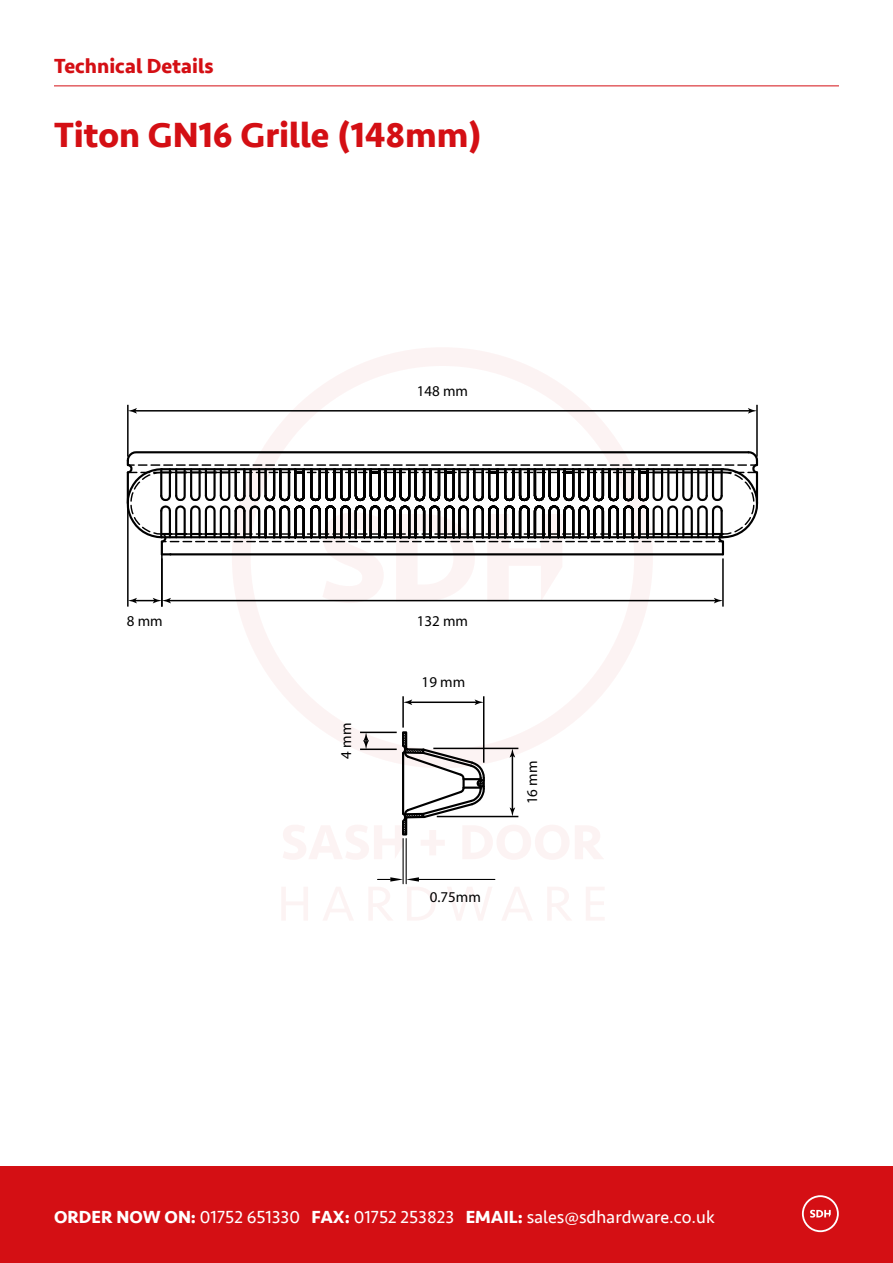
<style>
.page{position:relative;width:893px;height:1263px;background:#fff}
.page>*{position:absolute;margin:0;border:0;box-sizing:border-box;transform-origin:0 0}
.t1{font:700 36px "Seravek";color:#d40f14}
.t2{font:700 21px "Seravek";color:#d40f14}
.t3{font:18px "Seravek";color:#fff}
.t4{font:15px "Myriad Pro";color:#000}
.s1{font-weight:700}
</style>
<div class="page">
<div style="left:0;top:1166px;width:893px;height:97px;background:#d40f14"></div>
<svg style="left:802px;top:1195px;width:37px;height:37px"></svg>
<hr style="left:54px;top:85px;width:785px;height:1px;background:#d40f14">
<svg style="left:237px;top:348px;width:411px;height:382px"></svg>
<svg style="left:282px;top:887px;width:26px;height:33px"></svg>
<svg style="left:323px;top:887px;width:30px;height:33px"></svg>
<svg style="left:447px;top:887px;width:45px;height:33px"></svg>
<svg style="left:502px;top:887px;width:30px;height:33px"></svg>
<svg style="left:548px;top:887px;width:23px;height:33px"></svg>
<svg style="left:586px;top:887px;width:18px;height:33px"></svg>
<hr style="left:722px;top:558px;width:2px;height:49px;background:#000">
<hr style="left:756px;top:405px;width:2px;height:52px;background:#000">
<hr style="left:127px;top:405px;width:2px;height:52px;background:#000">
<hr style="left:134px;top:410px;width:617px;height:2px;background:#000">
<svg style="left:128px;top:408px;width:9px;height:6px"></svg>
<svg style="left:748px;top:408px;width:9px;height:6px"></svg>
<hr style="left:161px;top:555px;width:2px;height:52px;background:#000">
<hr style="left:127px;top:509px;width:2px;height:98px;background:#000">
<svg style="left:126px;top:450px;width:633px;height:153px"></svg>
<hr style="left:403px;top:838px;width:1px;height:46px;background:#000">
<hr style="left:406px;top:838px;width:1px;height:46px;background:#000">
<hr style="left:419px;top:879px;width:76px;height:1px;background:#000">
<svg style="left:369px;top:877px;width:67px;height:43px"></svg>
<hr style="left:402px;top:696px;width:2px;height:32px;background:#000">
<hr style="left:483px;top:696px;width:1px;height:67px;background:#000">
<hr style="left:409px;top:701px;width:69px;height:2px;background:#000">
<svg style="left:475px;top:699px;width:8px;height:6px"></svg>
<svg style="left:403px;top:699px;width:9px;height:6px"></svg>
<svg style="left:283px;top:730px;width:320px;height:130px"></svg>
<p class="t2" style="left:54px;top:50px;width:161px">Technical Details</p>
<h1 class="t1" style="left:54px;top:107px;width:430px">Titon GN16 Grille (148mm)</h1>
<p class="t4" style="left:127px;top:611px;width:37px">8 mm</p>
<p class="t4" style="left:417px;top:381px;width:53px">148 mm</p>
<p class="t4" style="left:337px;top:759px;width:37px;rotate:-90deg">4 mm</p>
<p class="t4" style="left:417px;top:611px;width:53px">132 mm</p>
<p class="t4" style="left:422px;top:673px;width:45px">19 mm</p>
<p class="t4" style="left:430px;top:887px;width:53px">0.75mm</p>
<p class="t4" style="left:523px;top:804px;width:45px;rotate:-90deg">16 mm</p>
<p class="t3" style="left:54px;top:1203px;width:662px"><span class="s1">ORDER NOW ON:</span> 01752 651330 <span class="s1">FAX:</span> 01752 253823 <span class="s1">EMAIL:</span> sales@sdhardware.co.uk</p>
</div>
